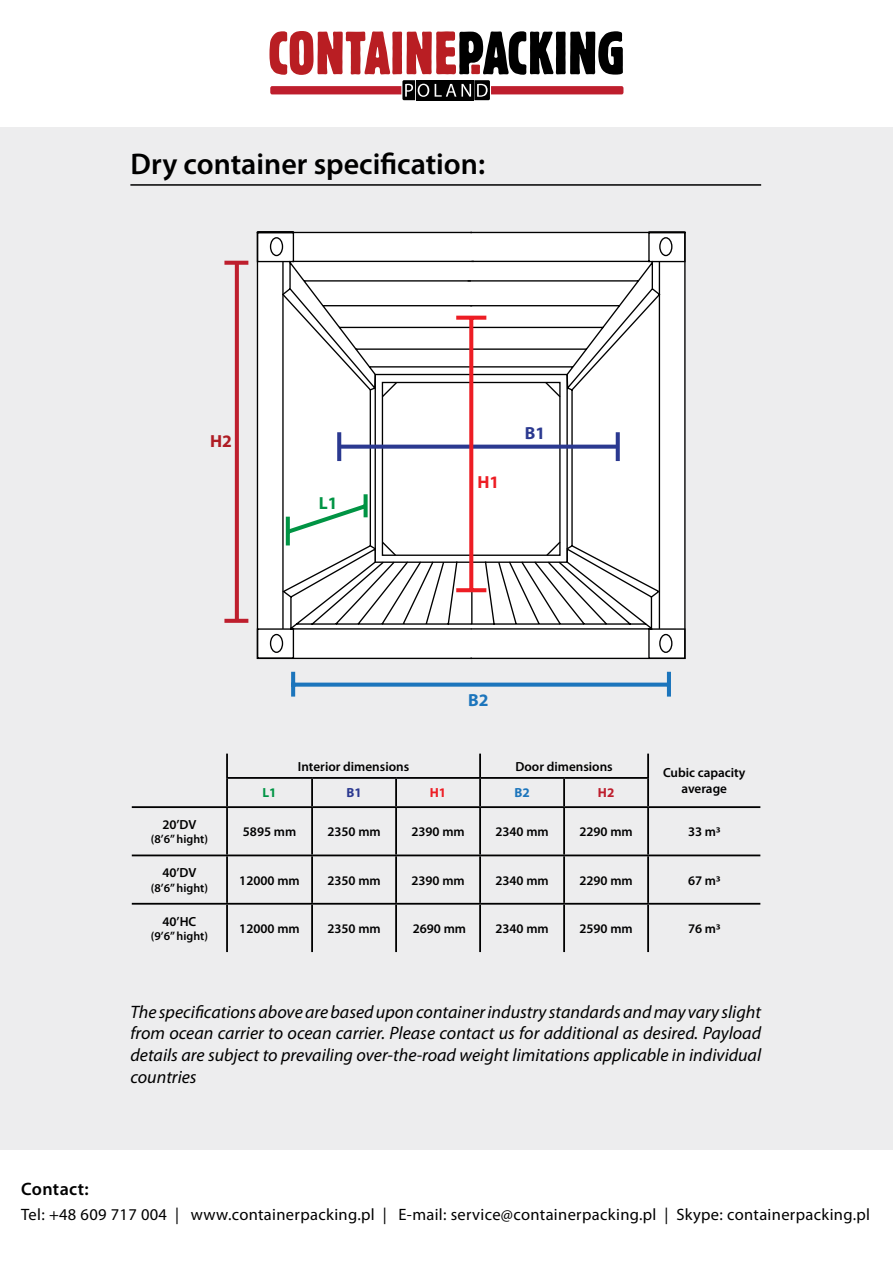
<style>
.page{position:relative;width:893px;height:1263px;background:#fff}
.page>*{position:absolute;margin:0;border:0;box-sizing:border-box;transform-origin:0 0}
.t1{font:600 30px "Myriad Pro";color:#000}
.t2{font:italic 18px/21.6px "Myriad Pro";color:#000;text-align:justify}
.t3{font:600 18px "Myriad Pro";letter-spacing:.02em;color:#000}
.t4{font:700 17.55px "Myriad Pro";color:#009444}
.t5{font:700 17.55px "Myriad Pro";color:#2b3990}
.t6{font:700 17.55px "Myriad Pro";color:#ed1d24}
.t7{font:700 17.55px "Myriad Pro";color:#1c75bc}
.t8{font:700 17.55px "Myriad Pro";color:#af1c24}
.t9{font:16.5px "Myriad Pro";letter-spacing:.02em;color:#000}
.t10{font:600 13.2px/15.9px "Myriad Pro";color:#000;text-align:center}
.t11{font:700 13.2px "Myriad Pro";color:#009444}
.t12{font:700 13.2px "Myriad Pro";color:#2b3990}
.t13{font:700 13.2px "Myriad Pro";color:#ed1d24}
.t14{font:700 13.2px "Myriad Pro";color:#1c75bc}
.t15{font:700 13.2px "Myriad Pro";color:#be1e2d}
.t16{font:600 12px "Myriad Pro";color:#000}
</style>
<div class="page">
<div style="left:0;top:128px;width:893px;height:1022px;background:#ededee"></div>
<svg style="left:269px;top:31px;width:354px;height:69px"></svg>
<hr style="left:226px;top:754px;width:2px;height:23px;background:#000">
<hr style="left:479px;top:754px;width:2px;height:23px;background:#000">
<hr style="left:647px;top:754px;width:2px;height:23px;background:#000">
<hr style="left:226px;top:777px;width:86px;height:2px;background:#000">
<hr style="left:226px;top:779px;width:2px;height:27px;background:#000">
<hr style="left:312px;top:777px;width:84px;height:2px;background:#000">
<hr style="left:311px;top:779px;width:2px;height:27px;background:#000">
<hr style="left:396px;top:777px;width:84px;height:2px;background:#000">
<hr style="left:395px;top:779px;width:2px;height:27px;background:#000">
<hr style="left:480px;top:777px;width:84px;height:2px;background:#000">
<hr style="left:479px;top:779px;width:2px;height:27px;background:#000">
<hr style="left:564px;top:777px;width:85px;height:2px;background:#000">
<hr style="left:563px;top:779px;width:2px;height:27px;background:#000">
<hr style="left:647px;top:779px;width:2px;height:27px;background:#000">
<hr style="left:132px;top:806px;width:95px;height:2px;background:#000">
<hr style="left:227px;top:806px;width:85px;height:2px;background:#000">
<hr style="left:226px;top:808px;width:2px;height:46px;background:#000">
<hr style="left:312px;top:806px;width:84px;height:2px;background:#000">
<hr style="left:311px;top:808px;width:2px;height:46px;background:#000">
<hr style="left:396px;top:806px;width:84px;height:2px;background:#000">
<hr style="left:395px;top:808px;width:2px;height:46px;background:#000">
<hr style="left:480px;top:806px;width:84px;height:2px;background:#000">
<hr style="left:479px;top:808px;width:2px;height:46px;background:#000">
<hr style="left:564px;top:806px;width:84px;height:2px;background:#000">
<hr style="left:563px;top:808px;width:2px;height:46px;background:#000">
<hr style="left:648px;top:806px;width:112px;height:2px;background:#000">
<hr style="left:647px;top:808px;width:2px;height:46px;background:#000">
<hr style="left:132px;top:854px;width:95px;height:2px;background:#000">
<hr style="left:227px;top:854px;width:85px;height:2px;background:#000">
<hr style="left:226px;top:856px;width:2px;height:47px;background:#000">
<hr style="left:312px;top:854px;width:84px;height:2px;background:#000">
<hr style="left:311px;top:856px;width:2px;height:47px;background:#000">
<hr style="left:396px;top:854px;width:84px;height:2px;background:#000">
<hr style="left:395px;top:856px;width:2px;height:47px;background:#000">
<hr style="left:480px;top:854px;width:84px;height:2px;background:#000">
<hr style="left:479px;top:856px;width:2px;height:47px;background:#000">
<hr style="left:564px;top:854px;width:84px;height:2px;background:#000">
<hr style="left:563px;top:856px;width:2px;height:47px;background:#000">
<hr style="left:648px;top:854px;width:112px;height:2px;background:#000">
<hr style="left:647px;top:856px;width:2px;height:47px;background:#000">
<hr style="left:132px;top:903px;width:95px;height:2px;background:#000">
<hr style="left:227px;top:903px;width:85px;height:2px;background:#000">
<hr style="left:226px;top:905px;width:2px;height:47px;background:#000">
<hr style="left:312px;top:903px;width:84px;height:2px;background:#000">
<hr style="left:311px;top:905px;width:2px;height:47px;background:#000">
<hr style="left:396px;top:903px;width:84px;height:2px;background:#000">
<hr style="left:395px;top:905px;width:2px;height:47px;background:#000">
<hr style="left:480px;top:903px;width:84px;height:2px;background:#000">
<hr style="left:479px;top:905px;width:2px;height:47px;background:#000">
<hr style="left:564px;top:903px;width:84px;height:2px;background:#000">
<hr style="left:563px;top:905px;width:2px;height:47px;background:#000">
<hr style="left:648px;top:903px;width:112px;height:2px;background:#000">
<hr style="left:647px;top:905px;width:2px;height:47px;background:#000">
<svg style="left:256px;top:231px;width:210px;height:429px;background:#ececec"></svg>
<svg style="left:466px;top:231px;width:220px;height:429px;background:#ececec"></svg>
<svg style="left:282px;top:490px;width:93px;height:138px;background:#dde3e0"></svg>
<svg style="left:341px;top:445px;width:275px;height:4px"></svg>
<svg style="left:337px;top:432px;width:4px;height:29px"></svg>
<svg style="left:616px;top:432px;width:4px;height:29px"></svg>
<svg style="left:469px;top:320px;width:4px;height:268px"></svg>
<svg style="left:456px;top:588px;width:30px;height:4px"></svg>
<svg style="left:456px;top:316px;width:30px;height:4px"></svg>
<svg style="left:295px;top:683px;width:372px;height:4px"></svg>
<svg style="left:291px;top:672px;width:4px;height:25px"></svg>
<hr style="left:667px;top:672px;width:4px;height:25px;background:#1c75bc">
<svg style="left:235px;top:265px;width:4px;height:354px"></svg>
<svg style="left:224px;top:619px;width:24px;height:4px"></svg>
<svg style="left:224px;top:261px;width:24px;height:4px"></svg>
<hr style="left:130px;top:184px;width:631px;height:2px;background:#000">
<h1 class="t1" style="left:130px;top:144px;width:356px">Dry container specification:</h1>
<p class="t8" style="left:210px;top:430px;width:23px">H2</p>
<p class="t4" style="left:319px;top:492px;width:20px">L1</p>
<p class="t6" style="left:477px;top:470px;width:23px">H1</p>
<p class="t5" style="left:525px;top:422px;width:22px">B1</p>
<p class="t7" style="left:468px;top:688px;width:22px">B2</p>
<p class="t10" style="left:298px;top:758px;width:113px">Interior dimensions</p>
<p class="t10" style="left:515px;top:758px;width:99px">Door dimensions</p>
<p class="t11" style="left:263px;top:784px;width:16px">L1</p>
<p class="t12" style="left:346px;top:784px;width:17px">B1</p>
<p class="t13" style="left:430px;top:784px;width:18px">H1</p>
<p class="t14" style="left:514px;top:784px;width:17px">B2</p>
<p class="t15" style="left:598px;top:784px;width:18px">H2</p>
<p class="t10" style="left:663px;top:765px;width:84px">Cubic capacity average</p>
<p class="t10" style="left:162px;top:816px;width:36px">20’DV</p>
<p class="t16" style="left:151px;top:832px;width:59px">(8’6” hight)</p>
<p class="t10" style="left:162px;top:865px;width:36px">40’DV</p>
<p class="t16" style="left:151px;top:880px;width:59px">(8’6” hight)</p>
<p class="t10" style="left:162px;top:913px;width:35px">40’HC</p>
<p class="t16" style="left:151px;top:928px;width:59px">(9’6” hight)</p>
<p class="t10" style="left:243px;top:823px;width:55px">5895 mm</p>
<p class="t10" style="left:327px;top:823px;width:55px">2350 mm</p>
<p class="t10" style="left:411px;top:823px;width:55px">2390 mm</p>
<p class="t10" style="left:495px;top:823px;width:55px">2340 mm</p>
<p class="t10" style="left:579px;top:823px;width:55px">2290 mm</p>
<p class="t10" style="left:688px;top:823px;width:34px">33 m3</p>
<p class="t10" style="left:239px;top:872px;width:62px">12000 mm</p>
<p class="t10" style="left:327px;top:872px;width:55px">2350 mm</p>
<p class="t10" style="left:411px;top:872px;width:55px">2390 mm</p>
<p class="t10" style="left:495px;top:872px;width:55px">2340 mm</p>
<p class="t10" style="left:579px;top:872px;width:55px">2290 mm</p>
<p class="t10" style="left:688px;top:872px;width:34px">67 m3</p>
<p class="t10" style="left:239px;top:920px;width:62px">12000 mm</p>
<p class="t10" style="left:327px;top:920px;width:55px">2350 mm</p>
<p class="t10" style="left:413px;top:920px;width:55px">2690 mm</p>
<p class="t10" style="left:495px;top:920px;width:55px">2340 mm</p>
<p class="t10" style="left:579px;top:920px;width:55px">2590 mm</p>
<p class="t10" style="left:688px;top:920px;width:34px">76 m3</p>
<p class="t2" style="left:130px;top:1000px;width:632px">The specifications above are based upon container industry standards and may vary slight from ocean carrier to ocean carrier. Please contact us for additional as desired. Payload details are subject to prevailing over-the-road weight limitations applicable in individual countries</p>
<p class="t3" style="left:21px;top:1177px;width:69px">Contact:</p>
<p class="t9" style="left:21px;top:1205px;width:850px">Tel: +48 609 717 004 | www.containerpacking.pl | E-mail: service@containerpacking.pl | Skype: containerpacking.pl</p>
</div>
